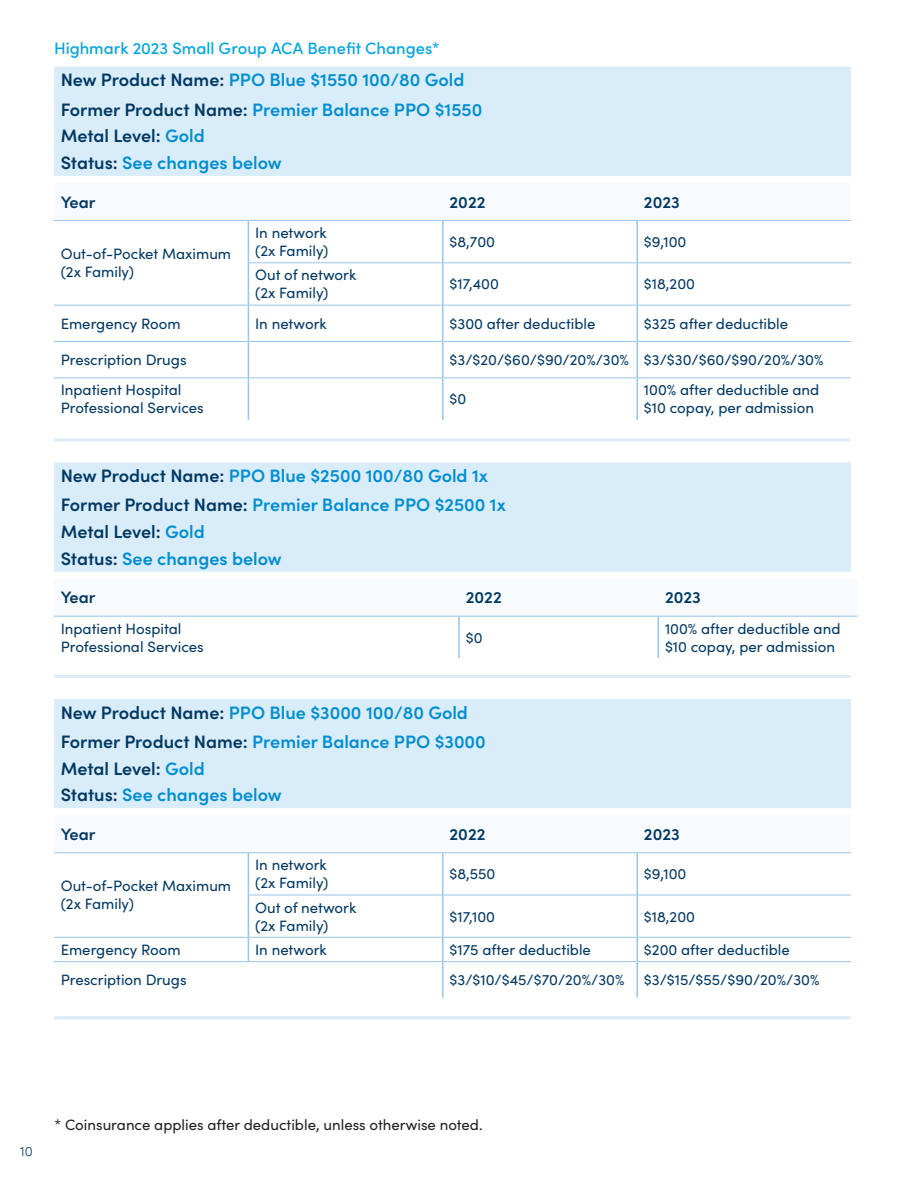
<style>
.page{position:relative;width:918px;height:1188px;background:#fff}
.page>*{position:absolute;margin:0;border:0;box-sizing:border-box;transform-origin:0 0}
.t1{font:600 18px "Sofia Pro";color:#008dd1}
.t2{font:600 18px "Sofia Pro";letter-spacing:-.005em;color:#003863}
.t3{font:500 16.5px "Sofia Pro";color:#00a5e3}
.Main_Body_Cell_1{font:600 16.5px "Sofia Pro";color:#003863}
.Main_Body_Cell_1-2{font:15px/18px "Sofia Pro";color:#003863}
.t4{font:15px "Sofia Pro";color:#231f20}
.t5{font:300 13.5px "Sofia Pro";color:#003863}
.s1{color:#003863}
.s2{color:#008dd1}
</style>
<div class="page">
<div style="left:54px;top:67px;width:797px;height:109px;background:#d8edf9"></div>
<hr style="left:249px;top:262px;width:193px;height:1px;background:#98c5e9">
<hr style="left:444px;top:262px;width:192px;height:1px;background:#98c5e9">
<hr style="left:638px;top:262px;width:213px;height:1px;background:#98c5e9">
<hr style="left:54px;top:305px;width:194px;height:1px;background:#98c5e9">
<hr style="left:249px;top:305px;width:193px;height:1px;background:#98c5e9">
<hr style="left:444px;top:305px;width:192px;height:1px;background:#98c5e9">
<hr style="left:638px;top:305px;width:213px;height:1px;background:#98c5e9">
<hr style="left:54px;top:341px;width:194px;height:1px;background:#98c5e9">
<hr style="left:249px;top:341px;width:193px;height:1px;background:#98c5e9">
<hr style="left:444px;top:341px;width:192px;height:1px;background:#98c5e9">
<hr style="left:638px;top:341px;width:213px;height:1px;background:#98c5e9">
<hr style="left:54px;top:378px;width:194px;height:1px;background:#98c5e9">
<hr style="left:249px;top:378px;width:193px;height:1px;background:#98c5e9">
<hr style="left:444px;top:378px;width:192px;height:1px;background:#98c5e9">
<hr style="left:638px;top:378px;width:213px;height:1px;background:#98c5e9">
<hr style="left:248px;top:221px;width:1px;height:42px;background:#98c5e9">
<hr style="left:442px;top:221px;width:2px;height:42px;background:#98c5e9">
<hr style="left:248px;top:263px;width:1px;height:42px;background:#98c5e9">
<hr style="left:442px;top:263px;width:2px;height:42px;background:#98c5e9">
<hr style="left:248px;top:305px;width:1px;height:37px;background:#98c5e9">
<hr style="left:442px;top:305px;width:2px;height:37px;background:#98c5e9">
<hr style="left:248px;top:342px;width:1px;height:36px;background:#98c5e9">
<hr style="left:442px;top:342px;width:2px;height:36px;background:#98c5e9">
<hr style="left:248px;top:378px;width:1px;height:42px;background:#98c5e9">
<hr style="left:442px;top:378px;width:2px;height:42px;background:#98c5e9">
<hr style="left:636px;top:221px;width:2px;height:42px;background:#98c5e9">
<hr style="left:636px;top:263px;width:2px;height:42px;background:#98c5e9">
<hr style="left:636px;top:305px;width:2px;height:37px;background:#98c5e9">
<hr style="left:636px;top:342px;width:2px;height:36px;background:#98c5e9">
<hr style="left:636px;top:378px;width:2px;height:42px;background:#98c5e9">
<hr style="left:54px;top:220px;width:194px;height:1px;background:#98c5e9">
<hr style="left:248px;top:220px;width:195px;height:1px;background:#98c5e9">
<hr style="left:443px;top:220px;width:194px;height:1px;background:#98c5e9">
<hr style="left:637px;top:220px;width:214px;height:1px;background:#98c5e9">
<hr style="left:54px;top:438px;width:796px;height:3px;background:#d9edf9">
<div style="left:54px;top:462px;width:797px;height:110px;background:#d8edf9"></div>
<svg style="left:54px;top:615px;width:804px;height:1px"></svg>
<hr style="left:54px;top:616px;width:405px;height:1px;background:#98c5e9">
<hr style="left:458px;top:617px;width:2px;height:41px;background:#98c5e9">
<hr style="left:658px;top:617px;width:1px;height:41px;background:#98c5e9">
<hr style="left:459px;top:616px;width:199px;height:1px;background:#98c5e9">
<hr style="left:658px;top:616px;width:200px;height:1px;background:#98c5e9">
<hr style="left:54px;top:675px;width:796px;height:3px;background:#d9edf9">
<div style="left:54px;top:699px;width:797px;height:109px;background:#d8edf9"></div>
<hr style="left:54px;top:961px;width:194px;height:1px;background:#98c5e9">
<hr style="left:248px;top:961px;width:195px;height:1px;background:#98c5e9">
<hr style="left:442px;top:962px;width:2px;height:36px;background:#98c5e9">
<hr style="left:249px;top:895px;width:193px;height:1px;background:#98c5e9">
<hr style="left:444px;top:895px;width:192px;height:1px;background:#98c5e9">
<hr style="left:638px;top:895px;width:213px;height:1px;background:#98c5e9">
<hr style="left:54px;top:937px;width:194px;height:1px;background:#98c5e9">
<hr style="left:249px;top:937px;width:193px;height:1px;background:#98c5e9">
<hr style="left:444px;top:937px;width:192px;height:1px;background:#98c5e9">
<hr style="left:638px;top:937px;width:213px;height:1px;background:#98c5e9">
<hr style="left:443px;top:961px;width:193px;height:1px;background:#98c5e9">
<hr style="left:638px;top:961px;width:213px;height:1px;background:#98c5e9">
<hr style="left:248px;top:853px;width:1px;height:42px;background:#98c5e9">
<hr style="left:442px;top:853px;width:2px;height:42px;background:#98c5e9">
<hr style="left:248px;top:895px;width:1px;height:42px;background:#98c5e9">
<hr style="left:442px;top:895px;width:2px;height:42px;background:#98c5e9">
<svg style="left:248px;top:937px;width:1px;height:24px"></svg>
<hr style="left:442px;top:937px;width:2px;height:24px;background:#98c5e9">
<hr style="left:636px;top:853px;width:2px;height:42px;background:#98c5e9">
<hr style="left:636px;top:895px;width:2px;height:42px;background:#98c5e9">
<hr style="left:636px;top:937px;width:2px;height:25px;background:#98c5e9">
<hr style="left:636px;top:962px;width:2px;height:36px;background:#98c5e9">
<hr style="left:54px;top:852px;width:194px;height:1px;background:#98c5e9">
<hr style="left:248px;top:852px;width:195px;height:1px;background:#98c5e9">
<hr style="left:443px;top:852px;width:194px;height:1px;background:#98c5e9">
<hr style="left:637px;top:852px;width:214px;height:1px;background:#98c5e9">
<hr style="left:54px;top:1016px;width:796px;height:3px;background:#d9edf9">
<p class="t3" style="left:54px;top:36px;width:387px">Highmark 2023 Small Group ACA Benefit Changes*</p>
<p class="t1" style="left:61px;top:67px;width:405px"><span class="s1">New Product Name:</span> PPO Blue $1550 100/80 Gold</p>
<p class="t1" style="left:61px;top:96px;width:423px"><span class="s1">Former Product Name:</span> Premier Balance PPO $1550</p>
<p class="t2" style="left:61px;top:122px;width:146px">Metal Level: <span class="s2">Gold</span></p>
<p class="t1" style="left:61px;top:149px;width:223px"><span class="s1">Status:</span> See changes below</p>
<p class="Main_Body_Cell_1" style="left:61px;top:189px;width:36px">Year</p>
<p class="Main_Body_Cell_1" style="left:450px;top:189px;width:38px">2022</p>
<p class="Main_Body_Cell_1" style="left:644px;top:189px;width:37px">2023</p>
<p class="Main_Body_Cell_1-2" style="left:61px;top:244px;width:172px">Out-of-Pocket Maximum (2x Family)</p>
<p class="Main_Body_Cell_1-2" style="left:255px;top:223px;width:75px">In network (2x Family)</p>
<p class="Main_Body_Cell_1-2" style="left:450px;top:232px;width:47px">$8,700</p>
<p class="Main_Body_Cell_1-2" style="left:644px;top:232px;width:44px">$9,100</p>
<p class="Main_Body_Cell_1-2" style="left:255px;top:265px;width:103px">Out of network (2x Family)</p>
<p class="Main_Body_Cell_1-2" style="left:450px;top:274px;width:51px">$17,400</p>
<p class="Main_Body_Cell_1-2" style="left:644px;top:274px;width:53px">$18,200</p>
<p class="Main_Body_Cell_1-2" style="left:61px;top:314px;width:122px">Emergency Room</p>
<p class="Main_Body_Cell_1-2" style="left:255px;top:314px;width:73px">In network</p>
<p class="Main_Body_Cell_1-2" style="left:450px;top:314px;width:147px">$300 after deductible</p>
<p class="Main_Body_Cell_1-2" style="left:644px;top:314px;width:146px">$325 after deductible</p>
<p class="Main_Body_Cell_1-2" style="left:61px;top:350px;width:127px">Prescription Drugs</p>
<p class="Main_Body_Cell_1-2" style="left:450px;top:350px;width:181px">$3/$20/$60/$90/20%/30%</p>
<p class="Main_Body_Cell_1-2" style="left:644px;top:350px;width:181px">$3/$30/$60/$90/20%/30%</p>
<p class="Main_Body_Cell_1-2" style="left:61px;top:380px;width:144px">Inpatient Hospital<br>Professional Services</p>
<p class="Main_Body_Cell_1-2" style="left:450px;top:389px;width:18px">$0</p>
<p class="Main_Body_Cell_1-2" style="left:644px;top:380px;width:177px">100% after deductible and $10 copay, per admission</p>
<p class="t1" style="left:61px;top:462px;width:429px"><span class="s1">New Product Name:</span> PPO Blue $2500 100/80 Gold 1x</p>
<p class="t1" style="left:61px;top:491px;width:447px"><span class="s1">Former Product Name:</span> Premier Balance PPO $2500 1x</p>
<p class="t2" style="left:61px;top:518px;width:146px">Metal Level: <span class="s2">Gold</span></p>
<p class="t1" style="left:61px;top:545px;width:223px"><span class="s1">Status:</span> See changes below</p>
<p class="Main_Body_Cell_1" style="left:61px;top:585px;width:36px">Year</p>
<p class="Main_Body_Cell_1" style="left:466px;top:585px;width:38px">2022</p>
<p class="Main_Body_Cell_1" style="left:665px;top:585px;width:37px">2023</p>
<p class="Main_Body_Cell_1-2" style="left:61px;top:619px;width:144px">Inpatient Hospital<br>Professional Services</p>
<p class="Main_Body_Cell_1-2" style="left:466px;top:628px;width:18px">$0</p>
<p class="Main_Body_Cell_1-2" style="left:665px;top:619px;width:177px">100% after deductible and $10 copay, per admission</p>
<p class="t1" style="left:61px;top:699px;width:409px"><span class="s1">New Product Name:</span> PPO Blue $3000 100/80 Gold</p>
<p class="t1" style="left:61px;top:728px;width:427px"><span class="s1">Former Product Name:</span> Premier Balance PPO $3000</p>
<p class="t2" style="left:61px;top:755px;width:146px">Metal Level: <span class="s2">Gold</span></p>
<p class="t1" style="left:61px;top:781px;width:223px"><span class="s1">Status:</span> See changes below</p>
<p class="Main_Body_Cell_1" style="left:61px;top:822px;width:36px">Year</p>
<p class="Main_Body_Cell_1" style="left:450px;top:822px;width:38px">2022</p>
<p class="Main_Body_Cell_1" style="left:644px;top:822px;width:37px">2023</p>
<p class="Main_Body_Cell_1-2" style="left:61px;top:876px;width:172px">Out-of-Pocket Maximum (2x Family)</p>
<p class="Main_Body_Cell_1-2" style="left:255px;top:855px;width:75px">In network (2x Family)</p>
<p class="Main_Body_Cell_1-2" style="left:450px;top:864px;width:47px">$8,550</p>
<p class="Main_Body_Cell_1-2" style="left:644px;top:864px;width:44px">$9,100</p>
<p class="Main_Body_Cell_1-2" style="left:255px;top:898px;width:103px">Out of network (2x Family)</p>
<p class="Main_Body_Cell_1-2" style="left:450px;top:907px;width:47px">$17,100</p>
<p class="Main_Body_Cell_1-2" style="left:644px;top:907px;width:53px">$18,200</p>
<p class="Main_Body_Cell_1-2" style="left:61px;top:940px;width:122px">Emergency Room</p>
<p class="Main_Body_Cell_1-2" style="left:255px;top:940px;width:73px">In network</p>
<p class="Main_Body_Cell_1-2" style="left:450px;top:940px;width:143px">$175 after deductible</p>
<p class="Main_Body_Cell_1-2" style="left:644px;top:940px;width:147px">$200 after deductible</p>
<p class="Main_Body_Cell_1-2" style="left:61px;top:970px;width:127px">Prescription Drugs</p>
<p class="Main_Body_Cell_1-2" style="left:450px;top:970px;width:176px">$3/$10/$45/$70/20%/30%</p>
<p class="Main_Body_Cell_1-2" style="left:644px;top:970px;width:177px">$3/$15/$55/$90/20%/30%</p>
<p class="t5" style="left:20px;top:1141px;width:14px">10</p>
<p class="t4" style="left:54px;top:1114px;width:430px">* Coinsurance applies after deductible, unless otherwise noted.</p>
</div>
